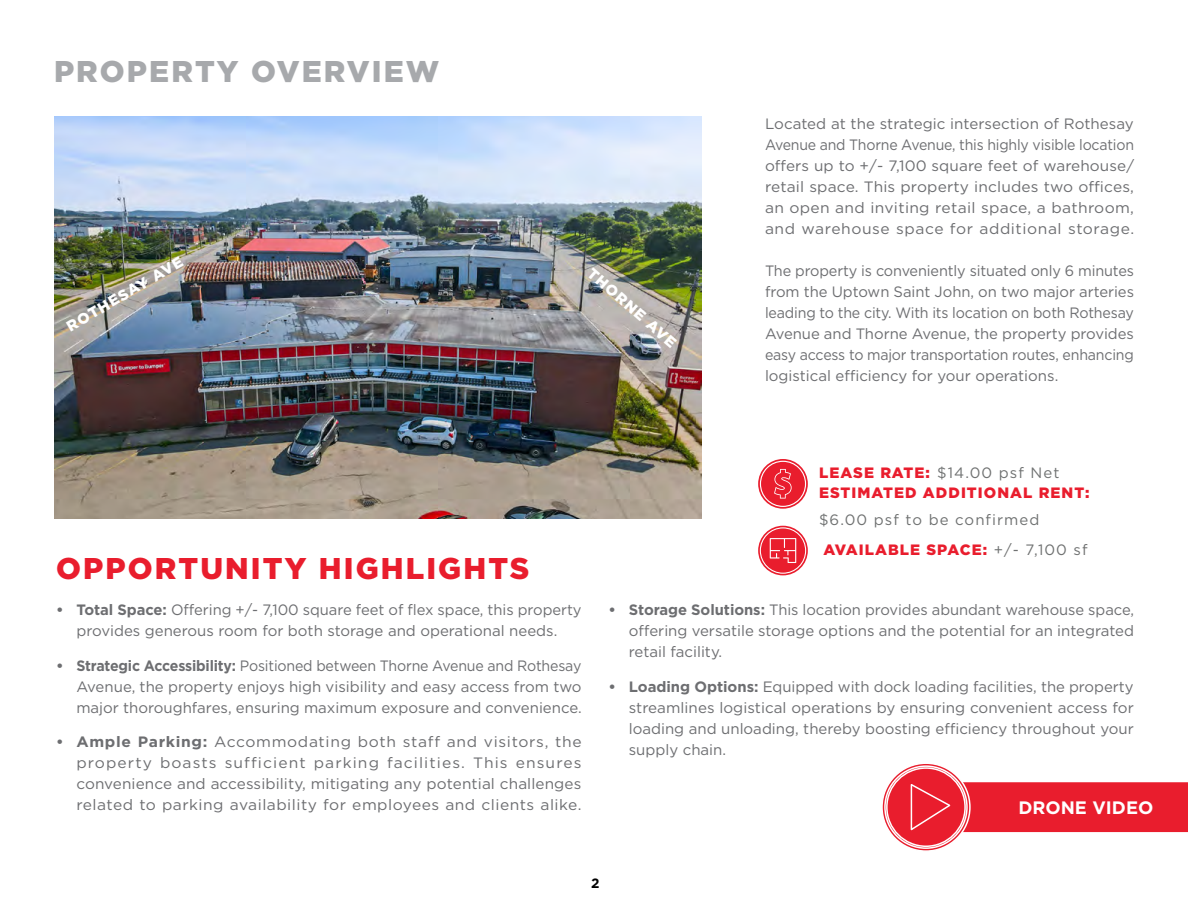
<style>
.page{position:relative;width:1188px;height:918px;background:#fff}
.page>*{position:absolute;margin:0;border:0;box-sizing:border-box;transform-origin:0 0}
.t1{font:900 30px "Gotham";letter-spacing:.07em;color:#e91d2d}
.t2{font:900 30px "Gotham";letter-spacing:.07em;color:#a7a9ac}
.t3{font:700 18px "Gotham";color:#fff}
.t4{font:15px/21px "Gotham";color:#6d6e71;text-align:justify}
.t5{font:15px/21px "Gotham";color:#6d6e71;text-align:justify;scale:.96 1}
.t6{font:15px/21px "Gotham";color:#6d6e71;text-align:justify;scale:1.04 1}
.t7{font:15px/21px "Gotham";color:#6d6e71;text-align:justify;scale:.94 1}
.t8{font:900 15px "Gotham";letter-spacing:.07em;color:#e91d2d}
.t9{font:15px "Gotham";letter-spacing:.07em;color:#6f7171}
.t10{font:900 15px "Gotham";color:#fff}
.t11{font:700 13.5px "Gotham";color:#000}
.s1{font-weight:900;color:#e91d2d}
.s2{font-weight:400;color:#6f7171}
.s3{font-weight:700}
</style>
<div class="page">
<img style="left:54px;top:117px;width:648px;height:401px">
<svg style="left:758px;top:459px;width:50px;height:50px"></svg>
<svg style="left:760px;top:461px;width:46px;height:46px;background:#ee5460"></svg>
<svg style="left:758px;top:526px;width:50px;height:49px"></svg>
<svg style="left:760px;top:527px;width:46px;height:47px"></svg>
<svg style="left:883px;top:765px;width:305px;height:85px"></svg>
<h1 class="t2" style="left:54px;top:51px;width:387px">PROPERTY OVERVIEW</h1>
<p class="t10" style="left:63px;top:319px;width:134px;rotate:-31deg">ROTHESAY AVE</p>
<p class="t10" style="left:597px;top:263px;width:113px;rotate:41deg">THORNE AVE</p>
<h1 class="t1" style="left:56px;top:547px;width:475px">OPPORTUNITY HIGHLIGHTS</h1>
<p class="t4" style="left:765px;top:113px;width:371px">Located at the strategic intersection of Rothesay Avenue and Thorne Avenue, this highly visible location offers up to +/- 7,100 square feet of warehouse/ retail space. This property includes two offices, an open and inviting retail space, a bathroom, and warehouse space for additional storage.</p>
<p class="t5" style="left:765px;top:260px;width:386px">The property is conveniently situated only 6 minutes from the Uptown Saint John, on two major arteries leading to the city. With its location on both Rothesay Avenue and Thorne Avenue, the property provides easy access to major transportation routes, enhancing logistical efficiency for your operations.</p>
<p class="t9" style="left:819px;top:463px;width:242px"><span class="s1">LEASE RATE:</span> $14.00 psf Net</p>
<p class="t8" style="left:819px;top:482px;width:272px">ESTIMATED ADDITIONAL RENT:</p>
<p class="t9" style="left:819px;top:510px;width:222px">$6.00 psf to be confirmed</p>
<p class="t8" style="left:824px;top:540px;width:266px">AVAILABLE SPACE: <span class="s2">+/- 7,100 sf</span></p>
<p class="t4" style="left:56px;top:599px;width:527px;text-align:center"><span class="s3">• Total Space:</span> Offering +/- 7,100 square feet of flex space, this property provides generous room for both storage and operational needs.</p>
<p class="t7" style="left:76px;top:655px;width:539px;text-indent:-20px"><span class="s3">• Strategic Accessibility:</span> Positioned between Thorne Avenue and Rothesay Avenue, the property enjoys high visibility and easy access from two major thoroughfares, ensuring maximum exposure and convenience.</p>
<p class="t6" style="left:76px;top:731px;width:487px;text-indent:-20px"><span class="s3">• Ample Parking:</span> Accommodating both staff and visitors, the property boasts sufficient parking facilities. This ensures convenience and accessibility, mitigating any potential challenges related to parking availability for employees and clients alike.</p>
<p class="t4" style="left:629px;top:599px;width:507px;text-indent:-20px"><span class="s3">• Storage Solutions:</span> This location provides abundant warehouse space, offering versatile storage options and the potential for an integrated retail facility.</p>
<p class="t4" style="left:629px;top:676px;width:507px;text-indent:-20px"><span class="s3">• Loading Options:</span> Equipped with dock loading facilities, the property streamlines logistical operations by ensuring convenient access for loading and unloading, thereby boosting efficiency throughout your supply chain.</p>
<p class="t3" style="left:1018px;top:796px;width:137px">DRONE VIDEO</p>
<p class="t11" style="left:591px;top:874px;width:10px">2</p>
</div>
